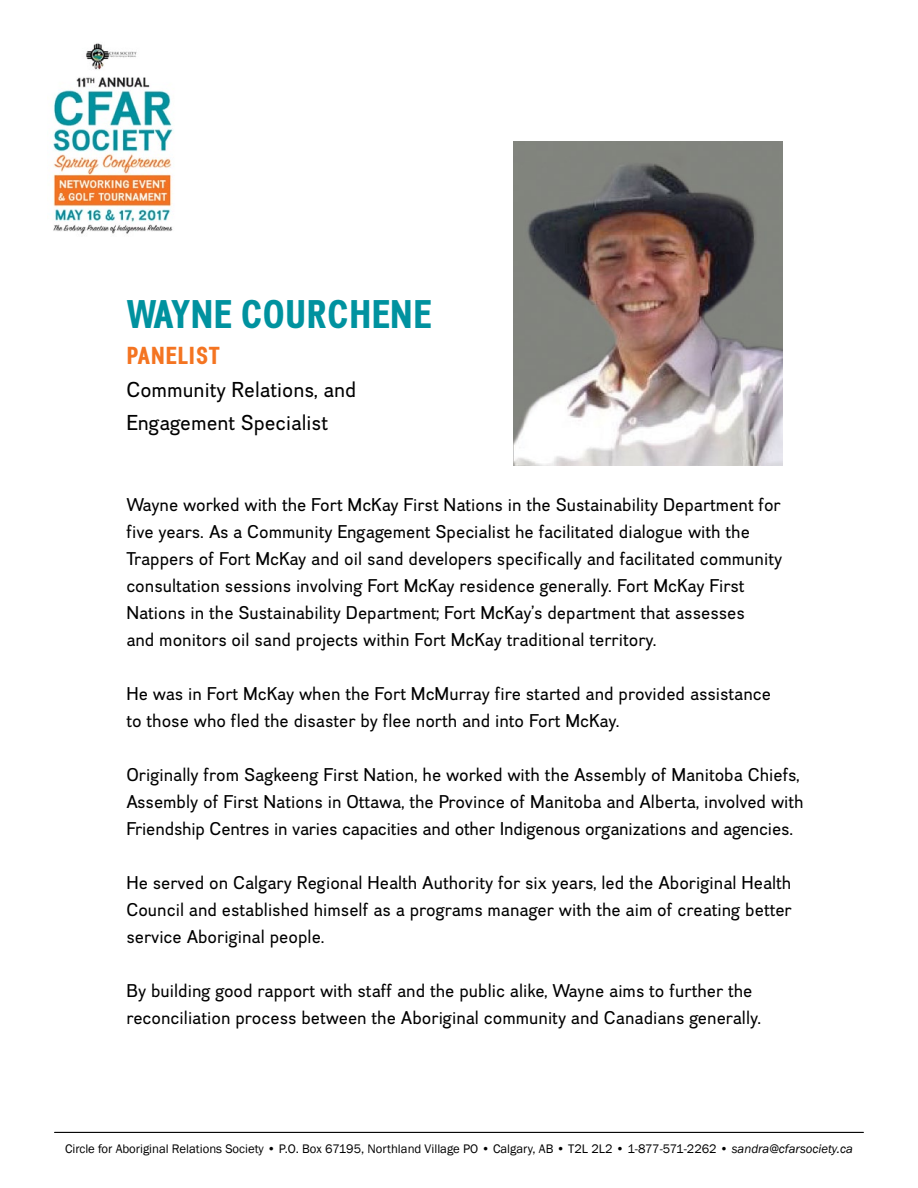
<style>
.page{position:relative;width:918px;height:1188px;background:#fff}
.page>*{position:absolute;margin:0;border:0;box-sizing:border-box;transform-origin:0 0}
.t1{font:700 39px "Divulge Cd";color:#00929f}
.t2{font:700 24px "Divulge Cd";letter-spacing:.025em;color:#f47421}
.t3{font:21px/33px "Divulge Rg";color:#000}
.t4{font:18px/27px "Divulge Rg";color:#000}
.t5{font:12.75px "Franklin Gothic";color:#000}
.s1{font-style:italic}
</style>
<div class="page">
<hr style="left:55px;top:1132px;width:808px;height:1px;background:#000">
<img style="left:513px;top:141px;width:270px;height:324px">
<img style="left:53px;top:43px;width:121px;height:191px">
<h1 class="t1" style="left:126px;top:289px;width:306px">WAYNE COURCHENE</h1>
<h2 class="t2" style="left:126px;top:340px;width:95px">PANELIST</h2>
<p class="t3" style="left:126px;top:372px;width:231px">Community Relations, and<br>Engagement Specialist</p>
<p class="t4" style="left:126px;top:491px;width:657px">Wayne worked with the Fort McKay First Nations in the Sustainability Department for five years. As a Community Engagement Specialist he facilitated dialogue with the Trappers of Fort McKay and oil sand developers specifically and facilitated community consultation sessions involving Fort McKay residence generally. Fort McKay First Nations in the Sustainability Department; Fort McKay’s department that assesses<br>and monitors oil sand projects within Fort McKay traditional territory.</p>
<p class="t4" style="left:126px;top:680px;width:646px">He was in Fort McKay when the Fort McMurray fire started and provided assistance to those who fled the disaster by flee north and into Fort McKay.</p>
<p class="t4" style="left:126px;top:761px;width:679px">Originally from Sagkeeng First Nation, he worked with the Assembly of Manitoba Chiefs,<br>Assembly of First Nations in Ottawa, the Province of Manitoba and Alberta, involved with<br>Friendship Centres in varies capacities and other Indigenous organizations and agencies.</p>
<p class="t4" style="left:126px;top:869px;width:667px;text-align:justify">He served on Calgary Regional Health Authority for six years, led the Aboriginal Health Council and established himself as a programs manager with the aim of creating better service Aboriginal people.</p>
<p class="t4" style="left:126px;top:977px;width:637px">By building good rapport with staff and the public alike, Wayne aims to further the reconciliation process between the Aboriginal community and Canadians generally.</p>
<p class="t5" style="left:65px;top:1140px;width:789px">Circle for Aboriginal Relations Society • P.O. Box 67195, Northland Village PO • Calgary, AB • T2L 2L2 • 1-877-571-2262 • <span class="s1">sandra@cfarsociety.ca</span></p>
</div>
